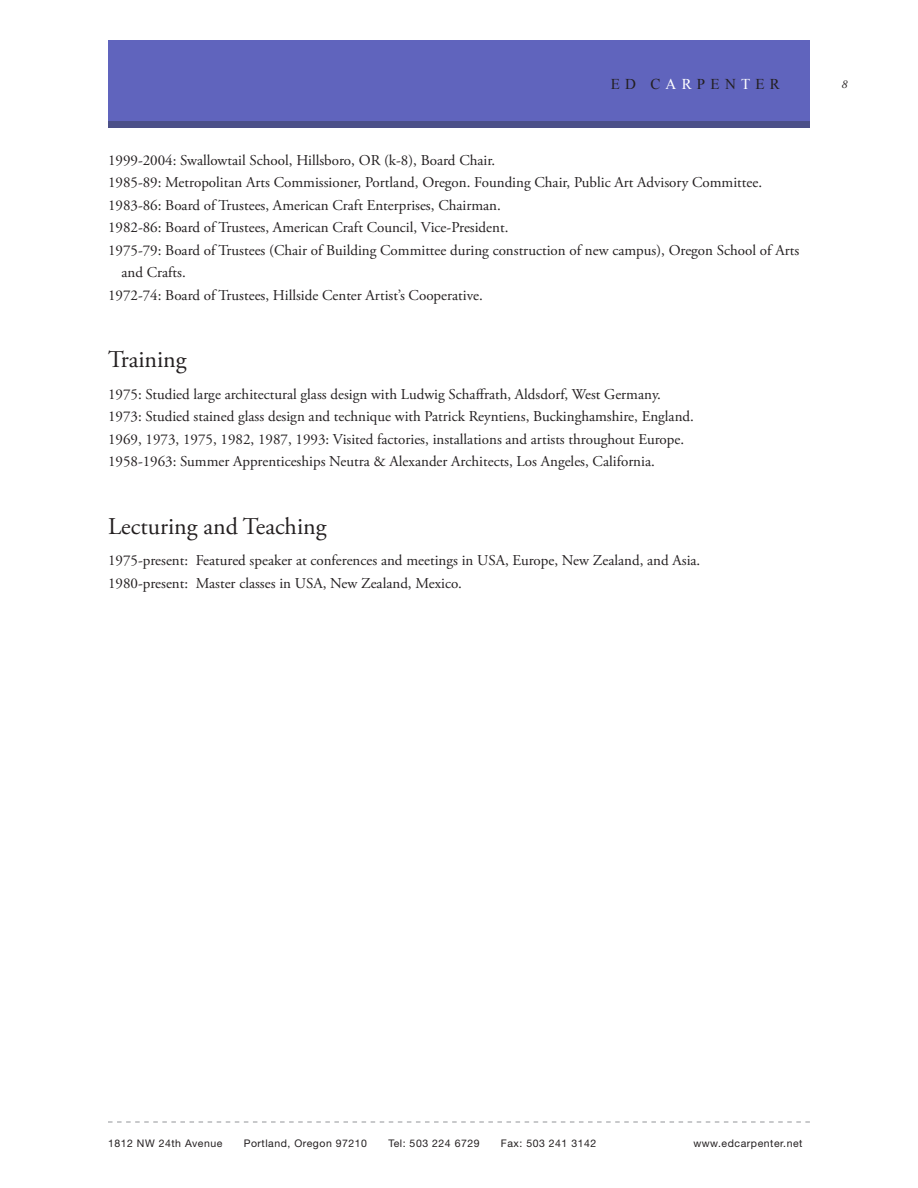
<style>
.page{position:relative;width:918px;height:1188px;background:#fff}
.page>*{position:absolute;margin:0;border:0;box-sizing:border-box;transform-origin:0 0}
.list{font:24px "Adobe Garamond Pro";color:#231f20}
.list-2{font:15px/22.5px "Adobe Garamond Pro";color:#231f20}
.t1{font:15px "Times New Roman";letter-spacing:.35em;color:#231f20}
.t2{font:italic 12px "Adobe Garamond Pro";color:#231f20}
.t3{font:10.5px "Helvetica Neue";letter-spacing:.05em;color:#231f20}
.s1{color:#fff}
</style>
<div class="page">
<svg style="left:108px;top:1122px;width:702px;height:1px"></svg>
<div style="left:108px;top:40px;width:702px;height:82px;background:#6064bd"></div>
<div style="left:108px;top:122px;width:702px;height:6px;background:#4b5088"></div>
<p class="t1" style="left:611px;top:73px;width:171px">ED C<span class="s1">AR</span>PEN<span class="s1">T</span>ER</p>
<p class="list-2" style="left:108px;top:149px;width:389px">1999-2004: Swallowtail School, Hillsboro, OR (k-8), Board Chair.</p>
<p class="list-2" style="left:108px;top:172px;width:656px">1985-89: Metropolitan Arts Commissioner, Portland, Oregon. Founding Chair, Public Art Advisory Committee.</p>
<p class="list-2" style="left:108px;top:194px;width:394px">1983-86: Board of Trustees, American Craft Enterprises, Chairman.</p>
<p class="list-2" style="left:108px;top:217px;width:402px">1982-86: Board of Trustees, American Craft Council, Vice-President.</p>
<p class="list-2" style="left:122px;top:239px;width:679px;text-indent:-14px">1975-79: Board of Trustees (Chair of Building Committee during construction of new campus), Oregon School of Arts and Crafts.</p>
<p class="list-2" style="left:108px;top:284px;width:376px">1972-74: Board of Trustees, Hillside Center Artist’s Cooperative.</p>
<p class="list" style="left:108px;top:345px;width:80px">Training</p>
<p class="list-2" style="left:108px;top:383px;width:555px">1975: Studied large architectural glass design with Ludwig Schaffrath, Aldsdorf, West Germany.</p>
<p class="list-2" style="left:108px;top:406px;width:587px">1973: Studied stained glass design and technique with Patrick Reyntiens, Buckinghamshire, England.</p>
<p class="list-2" style="left:108px;top:428px;width:578px">1969, 1973, 1975, 1982, 1987, 1993: Visited factories, installations and artists throughout Europe.</p>
<p class="list-2" style="left:108px;top:451px;width:548px">1958-1963: Summer Apprenticeships Neutra &amp; Alexander Architects, Los Angeles, California.</p>
<p class="list" style="left:108px;top:512px;width:220px">Lecturing and Teaching</p>
<p class="list-2" style="left:108px;top:550px;width:594px">1975-present: Featured speaker at conferences and meetings in USA, Europe, New Zealand, and Asia.</p>
<p class="list-2" style="left:108px;top:572px;width:355px">1980-present: Master classes in USA, New Zealand, Mexico.</p>
<p class="t2" style="left:842px;top:77px;width:7px">8</p>
<p class="t3" style="left:108px;top:1137px;width:116px">1812 NW 24th Avenue</p>
<p class="t3" style="left:244px;top:1137px;width:125px">Portland, Oregon 97210</p>
<p class="t3" style="left:388px;top:1137px;width:93px">Tel: 503 224 6729</p>
<p class="t3" style="left:501px;top:1137px;width:97px">Fax: 503 241 3142</p>
<p class="t3" style="left:693px;top:1137px;width:111px">www.edcarpenter.net</p>
</div>
